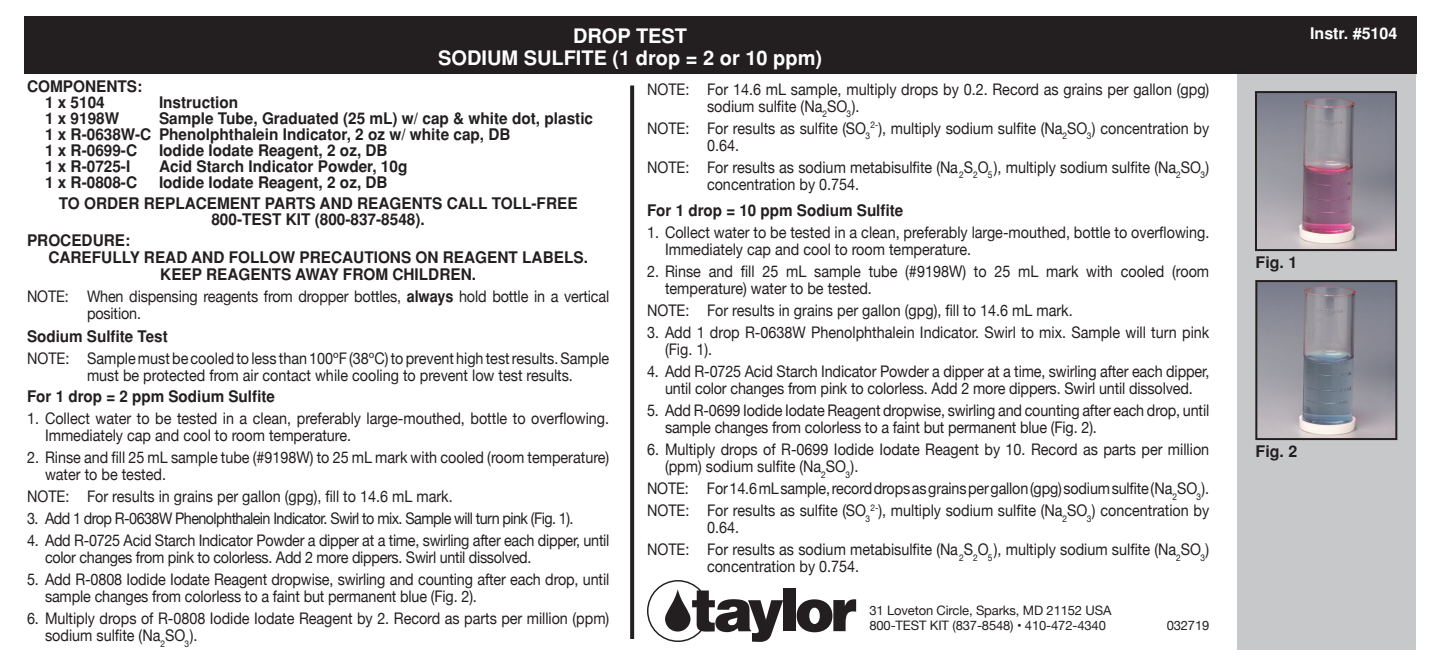
<style>
.page{position:relative;width:1440px;height:666px;background:#fff}
.page>*{position:absolute;margin:0;border:0;box-sizing:border-box;transform-origin:0 0}
.B_-Head_2{font:700 20px "Helvetica";color:#fff}
.A_-Head{font:700 20px "Helvetica";color:#fff}
.H_-Step{font:16px/17px "Helvetica Neue";letter-spacing:-.01em;color:#231f20;scale:.9 1}
.I_-Note{font:16px/17px "Helvetica Neue";color:#231f20;scale:.9 1}
.D_-Component{font:700 16px "Helvetica";color:#231f20;scale:.96 1}
.H_-Step-2{font:16px "Helvetica Neue";letter-spacing:-.04em;color:#231f20;scale:.9 1}
.E_-Reorder{font:700 16px/16px "Helvetica";color:#231f20;text-align:center;scale:.96 1}
.G_-Read_Label{font:700 16px "Helvetica";color:#231f20;scale:.96 1}
.F_-Step_Hd{font:700 16px "Helvetica";color:#231f20;scale:.95 1}
.G2-Keep_Away{font:700 16px "Helvetica";color:#231f20;scale:.96 1}
.I_-Note-2{font:700 16px "Helvetica";color:#231f20;scale:.95 1}
.C_-Component_Hd{font:700 16px "Helvetica";color:#231f20;scale:.96 1}
.K_-Ins__No{font:700 16px "Helvetica";color:#fff}
.F_-Procedure{font:700 16px "Helvetica";color:#231f20;scale:.96 1}
.F2-Step_Hd{font:700 16px "Helvetica";color:#231f20}
.L_-Addr__Tel{font:13px "Helvetica Neue";letter-spacing:-.01em;color:#231f20}
.s1{font-family:"Helvetica";font-weight:700}
</style>
<div class="page">
<div style="left:1236px;top:74px;width:180px;height:576px;background:#c7c8ca"></div>
<div style="left:24px;top:16px;width:1393px;height:58px;background:#231f20"></div>
<svg style="left:647px;top:580px;width:136px;height:62px"></svg>
<div style="left:784px;top:588px;width:12px;height:43px;background:#231f20"></div>
<svg style="left:797px;top:599px;width:59px;height:33px"></svg>
<svg style="left:630px;top:86px;width:4px;height:553px;background:#2c2829"></svg>
<img style="left:1258px;top:283px;width:136px;height:154px">
<div style="left:1255px;top:280px;width:142px;height:160px;border:2px solid #231f20"></div>
<img style="left:1258px;top:94px;width:136px;height:154px">
<div style="left:1255px;top:91px;width:142px;height:160px;border:2px solid #231f20"></div>
<p class="A_-Head" style="left:573px;top:24px;width:116px">DROP TEST</p>
<p class="B_-Head_2" style="left:438px;top:46px;width:385px">SODIUM SULFITE (1 drop = 2 or 10 ppm)</p>
<p class="I_-Note" style="left:707px;top:81px;width:560px;text-indent:-60px">NOTE: For 14.6 mL sample, multiply drops by 0.2. Record as grains per gallon (gpg) sodium sulfite (Na<sub>2</sub>SO<sub>3</sub>).</p>
<p class="I_-Note" style="left:707px;top:121px;width:560px;text-indent:-60px">NOTE: For results as sulfite (SO<sub>3</sub><sup>2-</sup>), multiply sodium sulfite (Na<sub>2</sub>SO<sub>3</sub>) concentration by<br>0.64.</p>
<p class="I_-Note" style="left:707px;top:160px;width:560px;text-indent:-60px">NOTE: For results as sodium metabisulfite (Na<sub>2</sub>S<sub>2</sub>O<sub>5</sub> ), multiply sodium sulfite (Na<sub>2</sub>SO<sub>3</sub>) concentration by 0.754.</p>
<p class="F_-Step_Hd" style="left:647px;top:201px;width:271px">For 1 drop = 10 ppm Sodium Sulfite</p>
<p class="H_-Step" style="left:665px;top:225px;width:606px;text-indent:-18px">1. Collect water to be tested in a clean, preferably large-mouthed, bottle to overflowing.<br>Immediately cap and cool to room temperature.</p>
<p class="H_-Step" style="left:665px;top:264px;width:606px;text-indent:-18px">2. Rinse and fill 25 mL sample tube (#9198W) to 25 mL mark with cooled (room temperature) water to be tested.</p>
<p class="I_-Note" style="left:647px;top:303px;width:474px">NOTE: For results in grains per gallon (gpg), fill to 14.6 mL mark.</p>
<p class="H_-Step" style="left:665px;top:325px;width:606px;text-indent:-18px">3. Add 1 drop R-0638W Phenolphthalein Indicator. Swirl to mix. Sample will turn pink (Fig. 1).</p>
<p class="H_-Step" style="left:647px;top:364px;width:626px;text-align:center">4. Add R-0725 Acid Starch Indicator Powder a dipper at a time, swirling after each dipper, until color changes from pink to colorless. Add 2 more dippers. Swirl until dissolved.</p>
<p class="H_-Step" style="left:665px;top:403px;width:606px;text-indent:-18px">5. Add R-0699 Iodide Iodate Reagent dropwise, swirling and counting after each drop, until sample changes from colorless to a faint but permanent blue (Fig. 2).</p>
<p class="H_-Step" style="left:665px;top:442px;width:606px;text-indent:-18px">6. Multiply drops of R-0699 Iodide Iodate Reagent by 10. Record as parts per million (ppm) sodium sulfite (Na<sub>2</sub>SO<sub>3</sub>).</p>
<p class="I_-Note" style="left:647px;top:481px;width:626px">NOTE: For14.6mLsample,recorddropsasgrainspergallon(gpg)sodiumsulfite(Na<sub>2</sub>SO<sub>3</sub>).</p>
<p class="I_-Note" style="left:707px;top:503px;width:560px;text-indent:-60px">NOTE: For results as sulfite (SO<sub>3</sub><sup>2-</sup>), multiply sodium sulfite (Na<sub>2</sub>SO<sub>3</sub>) concentration by<br>0.64.</p>
<p class="I_-Note" style="left:707px;top:542px;width:560px;text-indent:-60px">NOTE: For results as sodium metabisulfite (Na<sub>2</sub>S<sub>2</sub>O<sub>5</sub> ), multiply sodium sulfite (Na<sub>2</sub>SO<sub>3</sub>) concentration by 0.754.</p>
<p class="C_-Component_Hd" style="left:27px;top:77px;width:121px">COMPONENTS:</p>
<p class="D_-Component" style="left:45px;top:93px;width:64px">1 x 5104</p>
<p class="D_-Component" style="left:159px;top:93px;width:84px">Instruction</p>
<p class="D_-Component" style="left:45px;top:109px;width:79px">1 x 9198W</p>
<p class="D_-Component" style="left:159px;top:109px;width:454px">Sample Tube, Graduated (25 mL) w/ cap &amp; white dot, plastic</p>
<p class="D_-Component" style="left:45px;top:125px;width:487px">1 x R-0638W-C Phenolphthalein Indicator, 2 oz w/ white cap, DB</p>
<p class="D_-Component" style="left:45px;top:141px;width:98px">1 x R-0699-C</p>
<p class="D_-Component" style="left:159px;top:141px;width:240px">Iodide Iodate Reagent, 2 oz, DB</p>
<p class="D_-Component" style="left:45px;top:157px;width:90px">1 x R-0725-I</p>
<p class="D_-Component" style="left:159px;top:157px;width:260px">Acid Starch Indicator Powder, 10g</p>
<p class="D_-Component" style="left:45px;top:173px;width:98px">1 x R-0808-C</p>
<p class="D_-Component" style="left:159px;top:173px;width:240px">Iodide Iodate Reagent, 2 oz, DB</p>
<p class="E_-Reorder" style="left:59px;top:195px;width:542px">TO ORDER REPLACEMENT PARTS AND REAGENTS CALL TOLL-FREE<br>800-TEST KIT (800-837-8548).</p>
<p class="F_-Procedure" style="left:27px;top:231px;width:109px">PROCEDURE:</p>
<p class="G_-Read_Label" style="left:48px;top:248px;width:564px">CAREFULLY READ AND FOLLOW PRECAUTIONS ON REAGENT LABELS.</p>
<p class="G2-Keep_Away" style="left:160px;top:265px;width:330px">KEEP REAGENTS AWAY FROM CHILDREN.</p>
<p class="I_-Note" style="left:87px;top:289px;width:582px;text-indent:-60px">NOTE: When dispensing reagents from dropper bottles, <span class="s1">always</span> hold bottle in a vertical position.</p>
<p class="F_-Step_Hd" style="left:27px;top:327px;width:150px">Sodium Sulfite Test</p>
<p class="I_-Note" style="left:87px;top:351px;width:582px;text-indent:-60px">NOTE: Sample must be cooled to less than 100ºF (38ºC) to prevent high test results. Sample must be protected from air contact while cooling to prevent low test results.</p>
<p class="I_-Note-2" style="left:27px;top:387px;width:262px">For 1 drop = 2 ppm Sodium Sulfite</p>
<p class="H_-Step" style="left:45px;top:411px;width:628px;text-indent:-18px">1. Collect water to be tested in a clean, preferably large-mouthed, bottle to overflowing.<br>Immediately cap and cool to room temperature.</p>
<p class="H_-Step" style="left:45px;top:450px;width:629px;text-indent:-18px">2. Rinse and fill 25 mL sample tube (#9198W) to 25 mL mark with cooled (room temperature) water to be tested.</p>
<p class="I_-Note" style="left:27px;top:489px;width:474px">NOTE: For results in grains per gallon (gpg), fill to 14.6 mL mark.</p>
<p class="H_-Step-2" style="left:27px;top:507px;width:609px">3. Add 1 drop R-0638W Phenolphthalein Indicator. Swirl to mix. Sample will turn pink (Fig. 1).</p>
<p class="H_-Step" style="left:45px;top:533px;width:629px;text-indent:-18px">4. Add R-0725 Acid Starch Indicator Powder a dipper at a time, swirling after each dipper, until color changes from pink to colorless. Add 2 more dippers. Swirl until dissolved.</p>
<p class="H_-Step" style="left:45px;top:572px;width:629px;text-indent:-18px">5. Add R-0808 Iodide Iodate Reagent dropwise, swirling and counting after each drop, until sample changes from colorless to a faint but permanent blue (Fig. 2).</p>
<p class="H_-Step" style="left:45px;top:611px;width:629px;text-indent:-18px">6. Multiply drops of R-0808 Iodide Iodate Reagent by 2. Record as parts per million (ppm) sodium sulfite (Na<sub>2</sub>SO<sub>3</sub>).</p>
<p class="L_-Addr__Tel" style="left:869px;top:601px;width:244px">31 Loveton Circle, Sparks, MD 21152 USA</p>
<p class="L_-Addr__Tel" style="left:869px;top:616px;width:238px">800-TEST KIT (837-8548) • 410-472-4340</p>
<p class="L_-Addr__Tel" style="left:1167px;top:616px;width:44px">032719</p>
<p class="K_-Ins__No" style="left:1310px;top:24px;width:89px">Instr. #5104</p>
<p class="F2-Step_Hd" style="left:1256px;top:253px;width:43px">Fig. 1</p>
<p class="F2-Step_Hd" style="left:1256px;top:442px;width:43px">Fig. 2</p>
</div>
